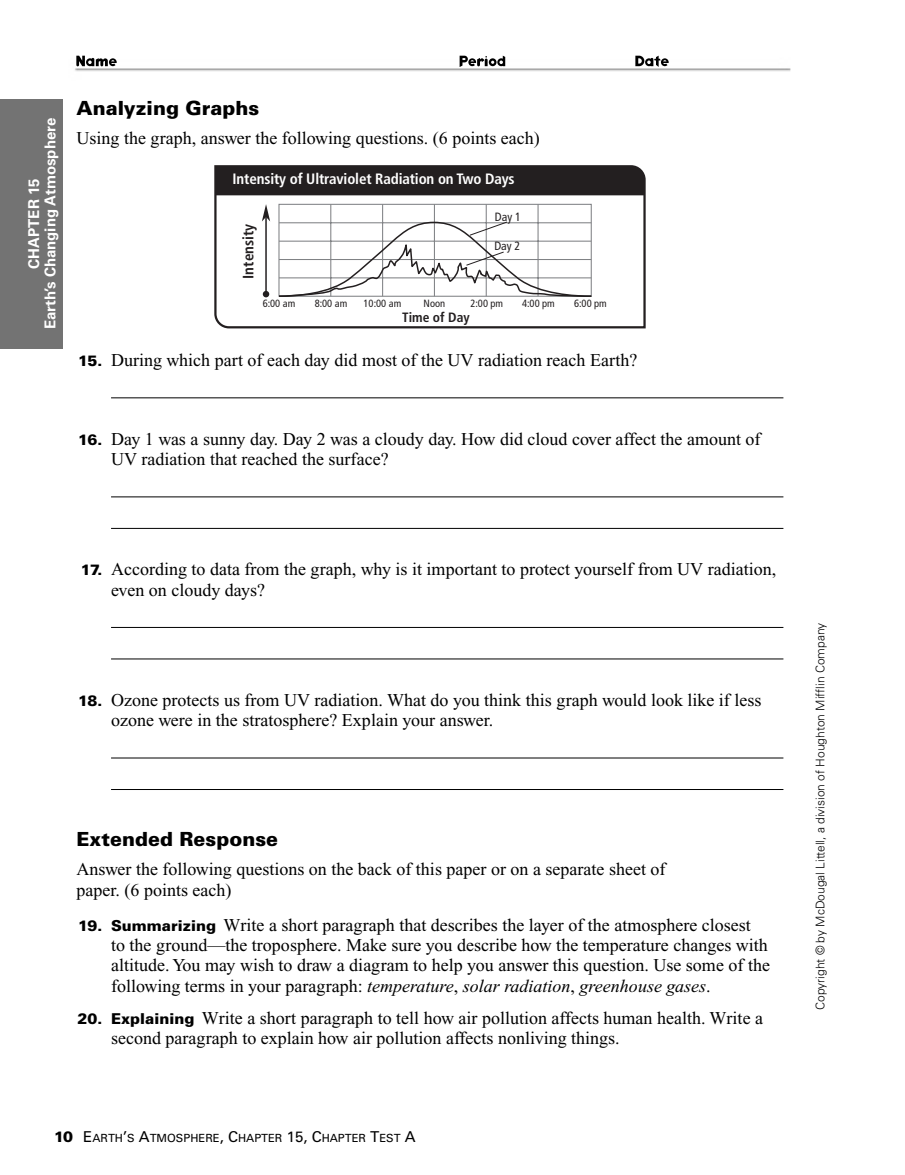
<style>
.page{position:relative;width:905px;height:1175px;background:#fff}
.page>*{position:absolute;margin:0;border:0;box-sizing:border-box;transform-origin:0 0}
.t1{font:900 19.5px "Univers";color:#000}
.t2{font:18px/20.2px "Times New Roman";color:#000}
.t3{font:700 condensed 15px "Frutiger";letter-spacing:-.01em;color:#fff}
.t4{font:700 15px/16.5px "Univers";color:#fff;text-align:center}
.t5{font:700 condensed 15px "Frutiger";color:#231f20}
.t6{font:700 condensed 13.5px "Frutiger";color:#231f20}
.t7{font:300 12px "Univers";color:#000}
.t8{font:condensed 12px "Frutiger";color:#231f20}
.t9{font:11.25px "Univers";color:#000}
.t10{font:condensed 10.5px "Frutiger";color:#231f20}
.s1{font-family:"Univers";font-weight:900;font-size:15px}
.s2{font-style:italic}
.s3{font-weight:900;font-size:15px}
.s4{font-size:15px}
</style>
<div class="page">
<div style="left:0;top:99px;width:63px;height:249px;background:#737373"></div>
<img style="left:75px;top:55px;width:716px;height:17px">
<img style="left:76px;top:56px;width:41px;height:10px">
<img style="left:635px;top:56px;width:33px;height:11px">
<img style="left:459px;top:56px;width:46px;height:11px">
<hr style="left:111px;top:397px;width:672px;height:1px;background:#000">
<hr style="left:111px;top:496px;width:672px;height:1px;background:#000">
<hr style="left:111px;top:528px;width:672px;height:1px;background:#000">
<hr style="left:111px;top:627px;width:672px;height:1px;background:#000">
<hr style="left:111px;top:658px;width:672px;height:1px;background:#000">
<hr style="left:111px;top:757px;width:672px;height:1px;background:#000">
<hr style="left:111px;top:789px;width:672px;height:1px;background:#000">
<svg style="left:214px;top:165px;width:432px;height:164px"></svg>
<div style="left:215px;top:166px;width:429px;height:29px;background:#231f20"></div>
<div style="left:278px;top:204px;width:313px;height:93px;border:1px solid #808285"></div>
<hr style="left:330px;top:204px;width:1px;height:92px;background:#808285">
<hr style="left:382px;top:204px;width:1px;height:92px;background:#808285">
<hr style="left:434px;top:204px;width:1px;height:92px;background:#808285">
<hr style="left:485px;top:204px;width:1px;height:92px;background:#808285">
<hr style="left:537px;top:204px;width:1px;height:92px;background:#808285">
<svg style="left:277px;top:221px;width:315px;height:88px"></svg>
<hr style="left:265px;top:212px;width:2px;height:84px;background:#231f20">
<svg style="left:262px;top:204px;width:8px;height:17px"></svg>
<svg style="left:263px;top:291px;width:6px;height:6px"></svg>
<p class="t4" style="left:27px;top:329px;width:212px;rotate:-90deg">CHAPTER 15<br>Earth’s Changing Atmosphere</p>
<p class="t1" style="left:76px;top:100px;width:184px">Analyzing Graphs</p>
<p class="t2" style="left:76px;top:129px;width:465px">Using the graph, answer the following questions. (6 points each)</p>
<p class="t3" style="left:233px;top:173px;width:283px">Intensity of Ultraviolet Radiation on Two Days</p>
<p class="t5" style="left:242px;top:279px;width:56px;rotate:-90deg">Intensity</p>
<p class="t8" style="left:495px;top:211px;width:27px">Day 1</p>
<p class="t8" style="left:494px;top:241px;width:27px">Day 2</p>
<p class="t10" style="left:263px;top:299px;width:34px">6:00 am</p>
<p class="t10" style="left:315px;top:299px;width:34px">8:00 am</p>
<p class="t10" style="left:363px;top:299px;width:39px">10:00 am</p>
<p class="t10" style="left:423px;top:299px;width:23px">Noon</p>
<p class="t10" style="left:470px;top:299px;width:34px">2:00 pm</p>
<p class="t10" style="left:522px;top:299px;width:34px">4:00 pm</p>
<p class="t10" style="left:574px;top:299px;width:34px">6:00 pm</p>
<p class="t6" style="left:402px;top:311px;width:69px">Time of Day</p>
<p class="t2" style="left:78px;top:351px;width:560px"><span class="s1">15.</span> During which part of each day did most of the UV radiation reach Earth?</p>
<p class="t2" style="left:111px;top:430px;width:651px;text-indent:-33px"><span class="s1">16.</span> Day 1 was a sunny day. Day 2 was a cloudy day. How did cloud cover affect the amount of<br>UV radiation that reached the surface?</p>
<p class="t2" style="left:111px;top:561px;width:666px;text-indent:-30px"><span class="s1">17.</span> According to data from the graph, why is it important to protect yourself from UV radiation, even on cloudy days?</p>
<p class="t2" style="left:111px;top:691px;width:652px;text-indent:-33px"><span class="s1">18.</span> Ozone protects us from UV radiation. What do you think this graph would look like if less ozone were in the stratosphere? Explain your answer.</p>
<p class="t1" style="left:76px;top:832px;width:203px">Extended Response</p>
<p class="t2" style="left:76px;top:861px;width:590px">Answer the following questions on the back of this paper or on a separate sheet of paper. (6 points each)</p>
<p class="t2" style="left:111px;top:916px;width:660px;text-indent:-33px"><span class="s1">19. Summarizing</span> Write a short paragraph that describes the layer of the atmosphere closest<br>to the ground—the troposphere. Make sure you describe how the temperature changes with altitude. You may wish to draw a diagram to help you answer this question. Use some of the following terms in your paragraph: <span class="s2">temperature</span>, <span class="s2">solar radiation</span>, <span class="s2">greenhouse gases</span>.</p>
<p class="t2" style="left:111px;top:1009px;width:653px;text-indent:-34px"><span class="s1">20. Explaining</span> Write a short paragraph to tell how air pollution affects human health. Write a second paragraph to explain how air pollution affects nonliving things.</p>
<p class="t9" style="left:54px;top:1133px;width:363px"><span class="s3">10</span> <span class="s4">E</span>ARTH<span class="s4">’</span>S <span class="s4">A</span>TMOSPHERE<span class="s4">, C</span>HAPTER <span class="s4">15, C</span>HAPTER <span class="s4">T</span>EST <span class="s4">A</span></p>
<p class="t7" style="left:815px;top:1010px;width:389px;rotate:-90deg">Copyright © by McDougal Littell, a division of Houghton Mifflin Company</p>
</div>
